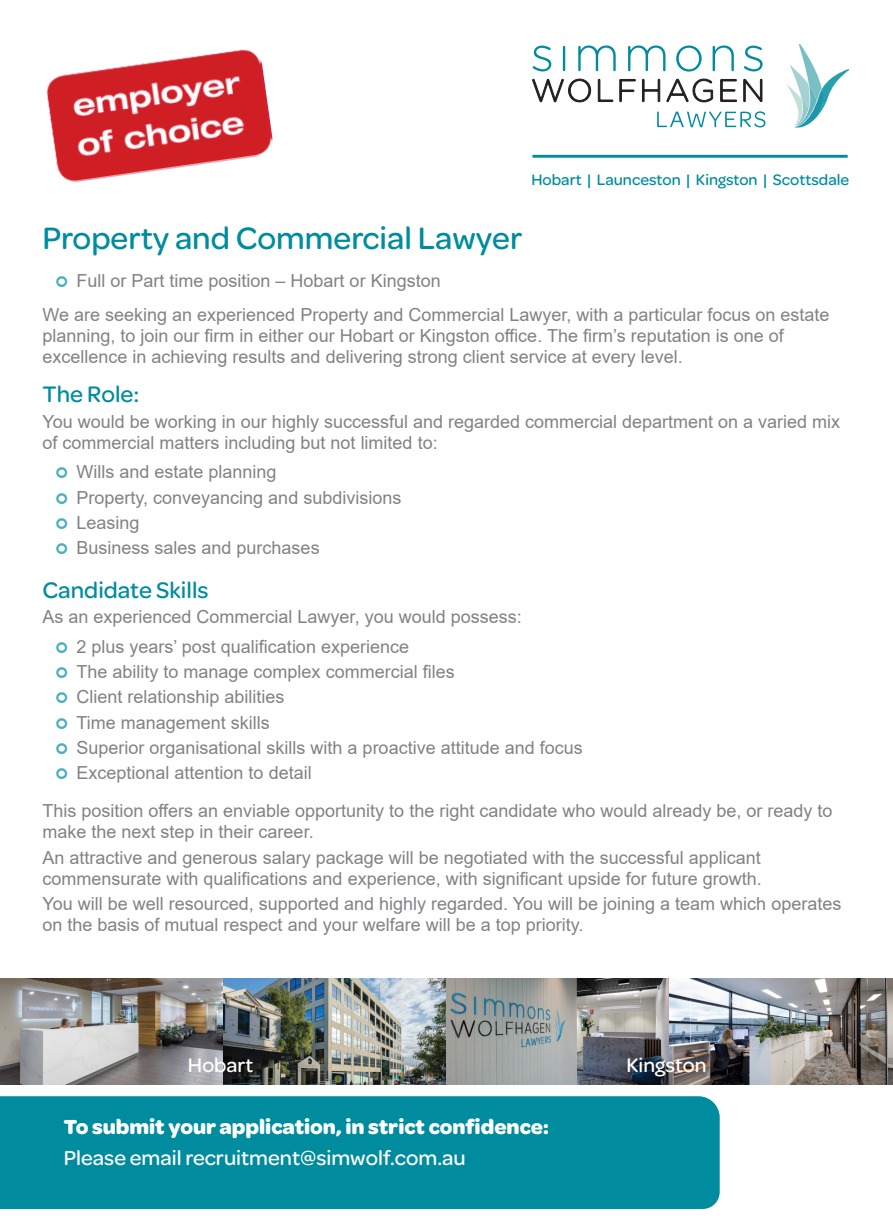
<style>
.page{position:relative;width:893px;height:1221px;background:#fff}
.page>*{position:absolute;margin:0;border:0;box-sizing:border-box;transform-origin:0 0}
.Header-sw_blue{font:500 33px "Omnes";color:#008c9f}
.SubHeader_-_sw_blue{font:500 24px "Omnes";color:#008c9f}
.Footer_Subhead-white{font:700 21.75px "Omnes";color:#fff}
.Footer_-_white{font:500 21.75px "Omnes";color:#fff}
.locations{font:500 21px "Omnes";color:#fff}
.Paragraph-gray60{font:18px/21px "Arial";color:#808285}
.locations-2{font:500 16.2px "Omnes";color:#008c9f}
</style>
<div class="page">
<div style="left:0;top:1096px;width:720px;height:112px;background:#008c9f"></div>
<img style="left:46px;top:49px;width:227px;height:134px">
<svg style="left:787px;top:44px;width:61px;height:84px"></svg>
<svg style="left:657px;top:111px;width:108px;height:16px"></svg>
<svg style="left:533px;top:46px;width:18px;height:25px"></svg>
<hr style="left:563px;top:46px;width:2px;height:25px;background:#008c9f">
<svg style="left:578px;top:45px;width:38px;height:26px"></svg>
<svg style="left:628px;top:45px;width:37px;height:26px"></svg>
<svg style="left:676px;top:45px;width:26px;height:27px"></svg>
<svg style="left:713px;top:45px;width:21px;height:26px"></svg>
<svg style="left:744px;top:46px;width:19px;height:25px"></svg>
<svg style="left:532px;top:79px;width:59px;height:23px"></svg>
<svg style="left:598px;top:79px;width:15px;height:23px"></svg>
<svg style="left:620px;top:79px;width:15px;height:23px"></svg>
<svg style="left:642px;top:79px;width:18px;height:23px"></svg>
<svg style="left:667px;top:79px;width:46px;height:23px"></svg>
<svg style="left:721px;top:79px;width:16px;height:23px"></svg>
<svg style="left:744px;top:79px;width:18px;height:23px"></svg>
<hr style="left:532px;top:155px;width:316px;height:3px;background:#008c9f">
<img style="left:0;top:978px;width:893px;height:106px">
<p class="locations-2" style="left:531px;top:168px;width:319px">Hobart | Launceston | Kingston | Scottsdale</p>
<p class="Header-sw_blue" style="left:43px;top:215px;width:481px">Property and Commercial Lawyer</p>
<p class="Paragraph-gray60" style="left:77px;top:270px;width:366px">Full or Part time position – Hobart or Kingston</p>
<p class="Paragraph-gray60" style="left:43px;top:304px;width:789px">We are seeking an experienced Property and Commercial Lawyer, with a particular focus on estate planning, to join our firm in either our Hobart or Kingston office. The firm’s reputation is one of excellence in achieving results and delivering strong client service at every level.</p>
<p class="SubHeader_-_sw_blue" style="left:43px;top:378px;width:98px">The Role:</p>
<p class="Paragraph-gray60" style="left:43px;top:411px;width:799px">You would be working in our highly successful and regarded commercial department on a varied mix of commercial matters including but not limited to:</p>
<p class="Paragraph-gray60" style="left:77px;top:461px;width:202px">Wills and estate planning</p>
<p class="Paragraph-gray60" style="left:77px;top:486px;width:326px">Property, conveyancing and subdivisions</p>
<p class="Paragraph-gray60" style="left:77px;top:512px;width:65px">Leasing</p>
<p class="Paragraph-gray60" style="left:77px;top:537px;width:245px">Business sales and purchases</p>
<p class="SubHeader_-_sw_blue" style="left:43px;top:573px;width:168px">Candidate Skills</p>
<p class="Paragraph-gray60" style="left:43px;top:606px;width:481px">As an experienced Commercial Lawyer, you would possess:</p>
<p class="Paragraph-gray60" style="left:77px;top:636px;width:334px">2 plus years’ post qualification experience</p>
<p class="Paragraph-gray60" style="left:77px;top:661px;width:380px">The ability to manage complex commercial files</p>
<p class="Paragraph-gray60" style="left:77px;top:686px;width:210px">Client relationship abilities</p>
<p class="Paragraph-gray60" style="left:77px;top:711px;width:195px">Time management skills</p>
<p class="Paragraph-gray60" style="left:77px;top:737px;width:508px">Superior organisational skills with a proactive attitude and focus</p>
<p class="Paragraph-gray60" style="left:77px;top:762px;width:237px">Exceptional attention to detail</p>
<p class="Paragraph-gray60" style="left:43px;top:800px;width:792px">This position offers an enviable opportunity to the right candidate who would already be, or ready to make the next step in their career.</p>
<p class="Paragraph-gray60" style="left:43px;top:846px;width:721px">An attractive and generous salary package will be negotiated with the successful applicant commensurate with qualifications and experience, with significant upside for future growth.</p>
<p class="Paragraph-gray60" style="left:43px;top:892px;width:800px">You will be well resourced, supported and highly regarded. You will be joining a team which operates on the basis of mutual respect and your welfare will be a top priority.</p>
<p class="locations" style="left:188px;top:1050px;width:67px">Hobart</p>
<p class="locations" style="left:626px;top:1050px;width:82px">Kingston</p>
<p class="Footer_Subhead-white" style="left:64px;top:1110px;width:487px">To submit your application, in strict confidence:</p>
<p class="Footer_-_white" style="left:64px;top:1142px;width:403px">Please email recruitment@simwolf.com.au</p>
</div>
